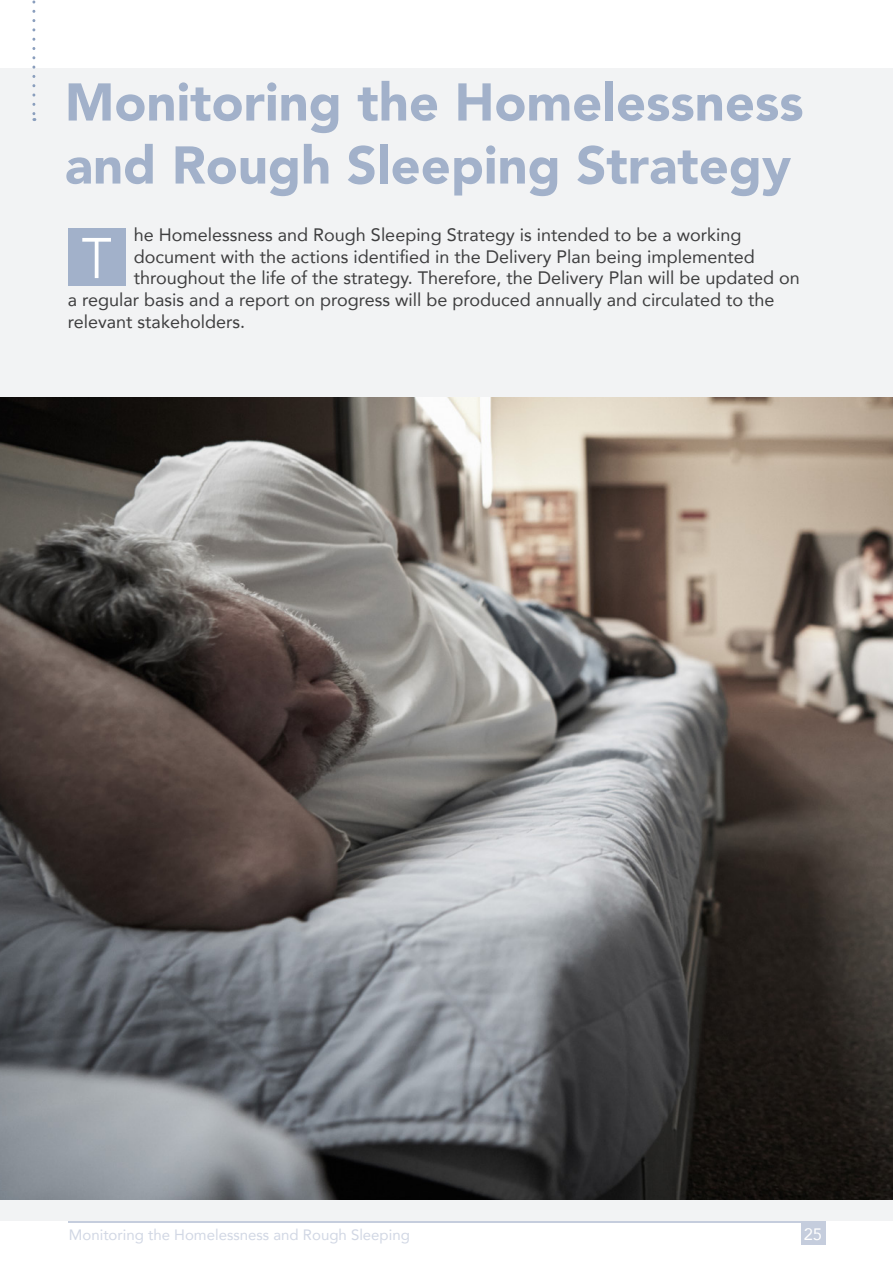
<style>
.page{position:relative;width:893px;height:1263px;background:#fff}
.page>*{position:absolute;margin:0;border:0;box-sizing:border-box;transform-origin:0 0}
.t1{font:56.7px "Avenir";color:#fff;scale:.93 1}
.Paragraph_Style_6{font:900 52.5px/63px "Avenir";color:#a2b1ca}
.t2{font:18px "Avenir";color:#3e3e3f}
.t3{font:16.5px "Avenir";color:#fff}
.t4{font:15px "Avenir";color:#d1d7e4}
</style>
<div class="page">
<hr style="left:68px;top:1220px;width:757px;height:3px;background:#c5cddd">
<div style="left:801px;top:1220px;width:24px;height:25px;background:#c5cddd"></div>
<div style="left:0;top:68px;width:893px;height:1152px;background:#f2f3f4"></div>
<svg style="left:32px;top:0;width:3px;height:121px"></svg>
<img style="left:0;top:398px;width:893px;height:801px">
<div style="left:68px;top:229px;width:57px;height:57px;background:#a2b1ca"></div>
<p class="Paragraph_Style_6" style="left:65px;top:69px;width:740px">Monitoring the Homelessness and Rough Sleeping Strategy</p>
<p class="t2" style="left:134px;top:221px;width:609px">he Homelessness and Rough Sleeping Strategy is intended to be a working</p>
<p class="t2" style="left:134px;top:242px;width:622px">document with the actions identified in the Delivery Plan being implemented</p>
<p class="t2" style="left:134px;top:264px;width:667px">throughout the life of the strategy. Therefore, the Delivery Plan will be updated on</p>
<p class="t2" style="left:68px;top:285px;width:708px">a regular basis and a report on progress will be produced annually and circulated to the</p>
<p class="t2" style="left:68px;top:307px;width:179px">relevant stakeholders.</p>
<p class="t1" style="left:82px;top:225px;width:34px">T</p>
<p class="t4" style="left:69px;top:1222px;width:342px">Monitoring the Homelessness and Rough Sleeping</p>
<p class="t3" style="left:804px;top:1221px;width:20px">25</p>
</div>
